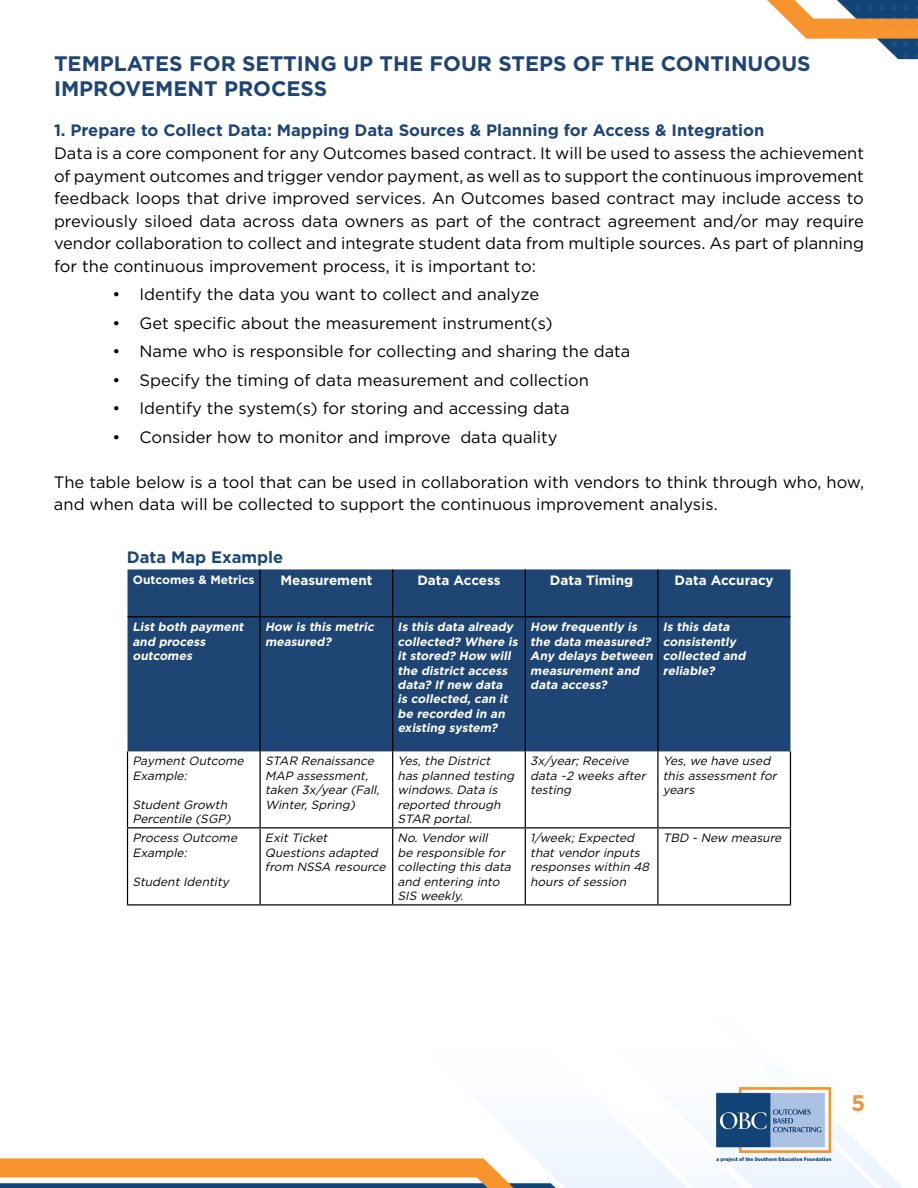
<style>
.page{position:relative;width:918px;height:1188px;background:#fff}
.page>*{position:absolute;margin:0;border:0;box-sizing:border-box;transform-origin:0 0}
.t1{font:700 22.5px "Gotham";color:#ea9749}
.t2{font:700 21px/25.2px "Gotham";color:#1e4574}
.t3{font:16.5px/22.5px "Gotham";color:#000;text-align:justify}
.t4{font:700 16.5px "Gotham";color:#1e4574}
.t5{font:700 13.5px "Gotham";color:#fff}
.t6{font:italic 12px/14.4px "Gotham";color:#000}
.t7{font:italic 700 12px/14.4px "Gotham";color:#fff}
.t8{font:700 12px "Gotham";color:#fff}
</style>
<div class="page">
<img style="left:0;top:0;width:918px;height:1188px">
<div style="left:128px;top:569px;width:662px;height:182px;background:#1e4574"></div>
<hr style="left:259px;top:569px;width:2px;height:47px;background:#000">
<hr style="left:392px;top:569px;width:1px;height:47px;background:#000">
<hr style="left:525px;top:569px;width:1px;height:47px;background:#000">
<hr style="left:657px;top:569px;width:2px;height:47px;background:#000">
<hr style="left:128px;top:616px;width:132px;height:1px;background:#000">
<hr style="left:260px;top:616px;width:133px;height:1px;background:#000">
<hr style="left:259px;top:617px;width:2px;height:134px;background:#000">
<hr style="left:393px;top:616px;width:132px;height:1px;background:#000">
<hr style="left:392px;top:617px;width:1px;height:134px;background:#000">
<hr style="left:525px;top:616px;width:133px;height:1px;background:#000">
<hr style="left:525px;top:617px;width:1px;height:134px;background:#000">
<hr style="left:658px;top:616px;width:132px;height:1px;background:#000">
<hr style="left:657px;top:617px;width:2px;height:134px;background:#000">
<hr style="left:127px;top:751px;width:1px;height:76px;background:#000">
<hr style="left:259px;top:751px;width:2px;height:76px;background:#000">
<hr style="left:392px;top:751px;width:1px;height:76px;background:#000">
<hr style="left:525px;top:751px;width:1px;height:76px;background:#000">
<hr style="left:657px;top:751px;width:2px;height:76px;background:#000">
<hr style="left:790px;top:751px;width:1px;height:76px;background:#000">
<hr style="left:127px;top:827px;width:133px;height:1px;background:#000">
<hr style="left:127px;top:828px;width:1px;height:76px;background:#000">
<hr style="left:260px;top:827px;width:133px;height:1px;background:#000">
<hr style="left:259px;top:828px;width:2px;height:76px;background:#000">
<hr style="left:393px;top:827px;width:132px;height:1px;background:#000">
<hr style="left:392px;top:828px;width:1px;height:76px;background:#000">
<hr style="left:525px;top:827px;width:133px;height:1px;background:#000">
<hr style="left:525px;top:828px;width:1px;height:76px;background:#000">
<hr style="left:658px;top:827px;width:133px;height:1px;background:#000">
<hr style="left:657px;top:828px;width:2px;height:76px;background:#000">
<hr style="left:790px;top:828px;width:1px;height:76px;background:#000">
<hr style="left:127px;top:904px;width:133px;height:2px;background:#000">
<hr style="left:260px;top:904px;width:133px;height:2px;background:#000">
<hr style="left:393px;top:904px;width:132px;height:2px;background:#000">
<hr style="left:525px;top:904px;width:133px;height:2px;background:#000">
<hr style="left:658px;top:904px;width:133px;height:2px;background:#000">
<p class="t2" style="left:54px;top:51px;width:758px">TEMPLATES FOR SETTING UP THE FOUR STEPS OF THE CONTINUOUS<br>IMPROVEMENT PROCESS</p>
<p class="t4" style="left:54px;top:120px;width:712px">1. Prepare to Collect Data: Mapping Data Sources &amp; Planning for Access &amp; Integration</p>
<p class="t3" style="left:54px;top:142px;width:812px">Data is a core component for any Outcomes based contract. It will be used to assess the achievement of payment outcomes and trigger vendor payment, as well as to support the continuous improvement feedback loops that drive improved services. An Outcomes based contract may include access to previously siloed data across data owners as part of the contract agreement and/or may require vendor collaboration to collect and integrate student data from multiple sources. As part of planning for the continuous improvement process, it is important to:</p>
<p class="t3" style="left:112px;top:283px;width:428px">• Identify the data you want to collect and analyze</p>
<p class="t3" style="left:112px;top:311px;width:442px">• Get specific about the measurement instrument(s)</p>
<p class="t3" style="left:112px;top:340px;width:519px">• Name who is responsible for collecting and sharing the data</p>
<p class="t3" style="left:112px;top:368px;width:478px">• Specify the timing of data measurement and collection</p>
<p class="t3" style="left:112px;top:397px;width:459px">• Identify the system(s) for storing and accessing data</p>
<p class="t3" style="left:112px;top:425px;width:447px">• Consider how to monitor and improve data quality</p>
<p class="t3" style="left:54px;top:470px;width:812px">The table below is a tool that can be used in collaboration with vendors to think through who, how, and when data will be collected to support the continuous improvement analysis.</p>
<p class="t4" style="left:127px;top:546px;width:158px">Data Map Example</p>
<p class="t8" style="left:133px;top:572px;width:123px">Outcomes &amp; Metrics</p>
<p class="t5" style="left:280px;top:571px;width:94px">Measurement</p>
<p class="t5" style="left:417px;top:571px;width:85px">Data Access</p>
<p class="t5" style="left:550px;top:571px;width:85px">Data Timing</p>
<p class="t5" style="left:675px;top:571px;width:101px">Data Accuracy</p>
<p class="t7" style="left:132px;top:620px;width:115px">List both payment and process outcomes</p>
<p class="t7" style="left:265px;top:620px;width:113px">How is this metric measured?</p>
<p class="t7" style="left:398px;top:620px;width:124px">Is this data already collected? Where is it stored? How will the district access data? If new data is collected, can it be recorded in an existing system?</p>
<p class="t7" style="left:530px;top:620px;width:127px">How frequently is the data measured?<br>Any delays between measurement and data access?</p>
<p class="t7" style="left:663px;top:620px;width:87px">Is this data consistently collected and reliable?</p>
<p class="t6" style="left:132px;top:754px;width:116px">PaymentOutcome<br>Example:</p>
<p class="t6" style="left:132px;top:797px;width:103px">StudentGrowth<br>Percentile (SGP)</p>
<p class="t6" style="left:265px;top:754px;width:119px">STAR Renaissance<br>MAP assessment, taken 3x/year(Fall,<br>Winter,Spring)</p>
<p class="t6" style="left:398px;top:754px;width:121px">Yes,the District has planned testing windows.Data is reported through<br>STAR portal.</p>
<p class="t6" style="left:530px;top:754px;width:120px">3x/year;Receive data ~2 weeks after testing</p>
<p class="t6" style="left:663px;top:754px;width:119px">Yes,we have used this assessmentfor years</p>
<p class="t6" style="left:132px;top:831px;width:109px">Process Outcome<br>Example:</p>
<p class="t6" style="left:132px;top:874px;width:101px">StudentIdentity</p>
<p class="t6" style="left:265px;top:831px;width:125px">ExitTicket<br>Questions adapted from NSSA resource</p>
<p class="t6" style="left:398px;top:831px;width:118px">No.Vendorwill<br>be responsible for collecting this data and entering into<br>SIS weekly.</p>
<p class="t6" style="left:530px;top:831px;width:124px">1/week;Expected thatvendorinputs responses within 48 hours ofsession</p>
<p class="t6" style="left:663px;top:831px;width:123px">TBD -New measure</p>
<h1 class="t1" style="left:851px;top:1088px;width:16px">5</h1>
</div>
